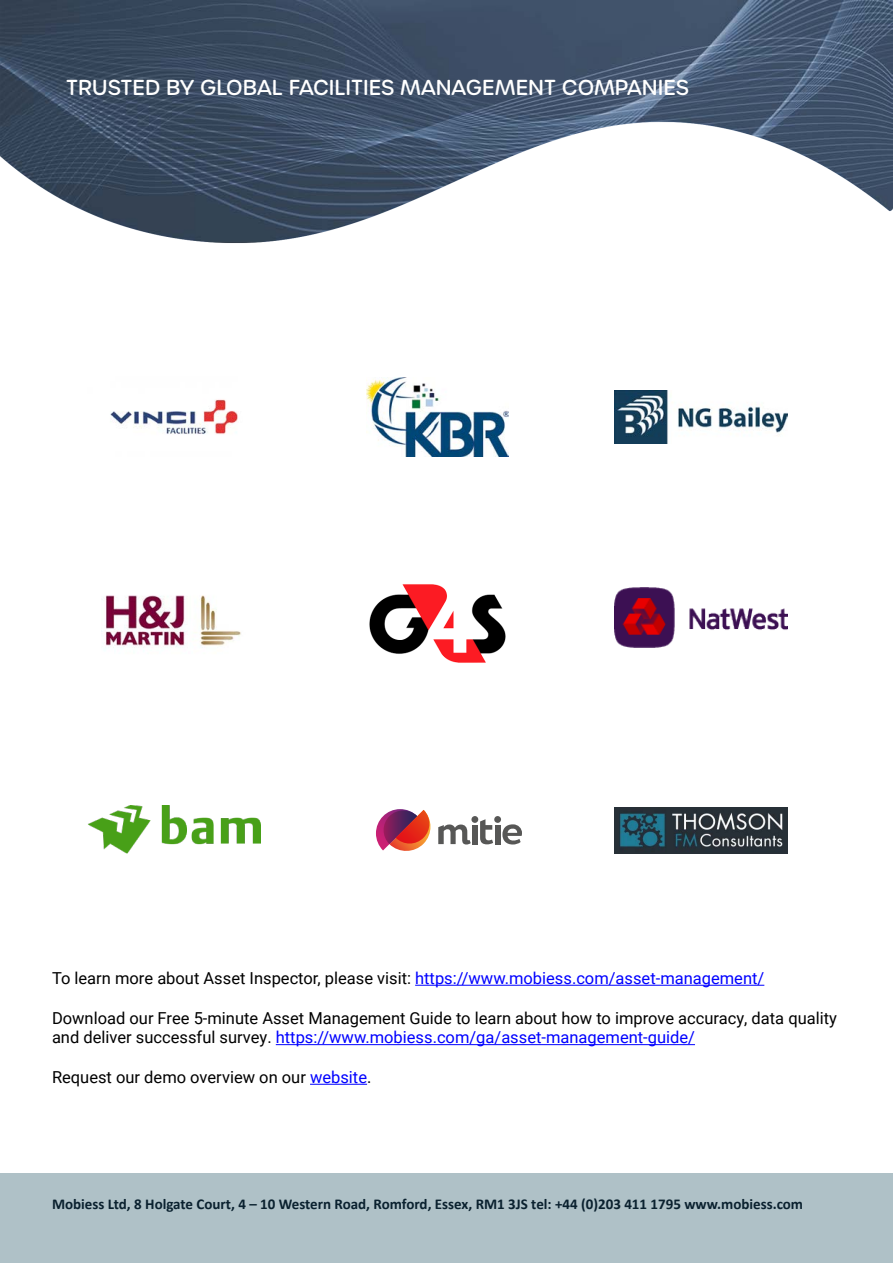
<style>
.page{position:relative;width:893px;height:1263px;background:#fff}
.page>*{position:absolute;margin:0;border:0;box-sizing:border-box;transform-origin:0 0}
.t1{font:500 21px "Urbane Rounded";color:#fff}
.t2{font:16.5px/19.8px "Roboto";color:#000}
.t3{font:700 15px "Calibri";color:#0a212f}
.s1{color:#00f}
</style>
<div class="page">
<img style="left:0;top:0;width:893px;height:243px">
<img style="left:110px;top:399px;width:128px;height:35px">
<img style="left:366px;top:377px;width:143px;height:79px">
<img style="left:614px;top:390px;width:174px;height:53px">
<img style="left:102px;top:595px;width:139px;height:53px">
<img style="left:614px;top:588px;width:174px;height:59px">
<img style="left:88px;top:805px;width:172px;height:49px">
<div style="left:471px;top:816px;width:7px;height:7px;background:#575756;border-radius:50%"></div>
<div style="left:472px;top:825px;width:6px;height:19px;background:#575756"></div>
<div style="left:494px;top:816px;width:7px;height:7px;background:#575756;border-radius:50%"></div>
<div style="left:495px;top:825px;width:5px;height:19px;background:#575756"></div>
<svg style="left:376px;top:809px;width:95px;height:42px"></svg>
<svg style="left:480px;top:819px;width:13px;height:25px"></svg>
<svg style="left:502px;top:824px;width:20px;height:20px"></svg>
<div style="left:0;top:1174px;width:893px;height:89px;background:#afc1c7"></div>
<img style="left:369px;top:584px;width:137px;height:79px">
<hr style="left:415px;top:985px;width:349px;height:1px;background:#00f">
<hr style="left:276px;top:1044px;width:419px;height:1px;background:#00f">
<hr style="left:310px;top:1084px;width:57px;height:1px;background:#00f">
<img style="left:614px;top:808px;width:174px;height:46px">
<p class="t1" style="left:66px;top:73px;width:624px">TRUSTED BY GLOBAL FACILITIES MANAGEMENT COMPANIES</p>
<p class="t2" style="left:52px;top:968px;width:714px">To learn more about Asset Inspector, please visit: <span class="s1">https://www.mobiess.com/asset-management/</span></p>
<p class="t2" style="left:52px;top:1007px;width:786px">Download our Free 5-minute Asset Management Guide to learn about how to improve accuracy, data quality and deliver successful survey. <span class="s1">https://www.mobiess.com/ga/asset-management-guide/</span></p>
<p class="t2" style="left:52px;top:1067px;width:321px">Request our demo overview on our <span class="s1">website</span>.</p>
<p class="t3" style="left:52px;top:1193px;width:753px">Mobiess Ltd, 8 Holgate Court, 4 – 10 Western Road, Romford, Essex, RM1 3JS tel: +44 (0)203 411 1795 www.mobiess.com</p>
</div>
